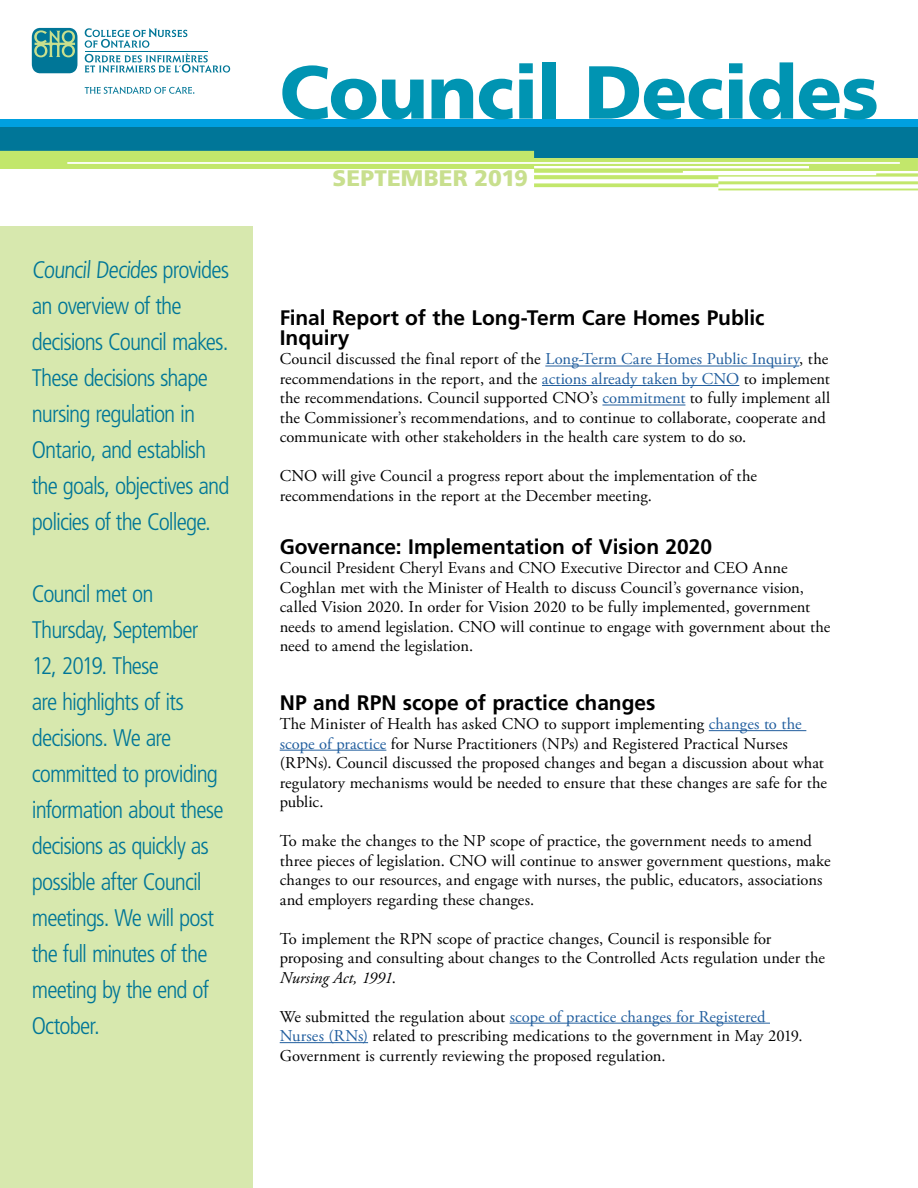
<style>
.page{position:relative;width:918px;height:1188px;background:#fff}
.page>*{position:absolute;margin:0;border:0;box-sizing:border-box;transform-origin:0 0}
.t1{font:900 75px "Frutiger LT Std";letter-spacing:-.01em;color:#0094b2}
.t2{font:300 condensed 24px/36px "Frutiger LT Std";letter-spacing:-.04em;color:#007697}
.t3{font:900 22.5px "Frutiger LT Std";letter-spacing:.005em;color:#c8df8e}
.t4{font:700 21px/19.5px "Frutiger LT Std";letter-spacing:-.005em;color:#000}
.t5{font:16.5px/19.5px "Adobe Garamond Pro";letter-spacing:.005em;color:#000}
.s1{color:#215e9e}
.s2{font-style:italic}
</style>
<div class="page">
<img style="left:31px;top:27px;width:200px;height:67px">
<div style="left:0;top:227px;width:253px;height:961px;background:#d7e8ae"></div>
<div style="left:0;top:119px;width:918px;height:9px;background:#00a0df"></div>
<div style="left:0;top:128px;width:918px;height:30px;background:#007698"></div>
<svg style="left:0;top:151px;width:918px;height:39px"></svg>
<hr style="left:545px;top:366px;width:254px;height:1px;background:#215e9e">
<hr style="left:542px;top:385px;width:197px;height:1px;background:#215e9e">
<hr style="left:602px;top:405px;width:83px;height:1px;background:#215e9e">
<hr style="left:709px;top:730px;width:97px;height:1px;background:#215e9e">
<hr style="left:280px;top:750px;width:106px;height:1px;background:#215e9e">
<hr style="left:510px;top:1023px;width:260px;height:1px;background:#215e9e">
<hr style="left:280px;top:1042px;width:88px;height:1px;background:#215e9e">
<svg style="left:85px;top:54px;width:145px;height:19px"></svg>
<svg style="left:32px;top:28px;width:45px;height:45px;background:#379297"></svg>
<hr style="left:85px;top:51px;width:122px;height:1px;background:#007697">
<svg style="left:85px;top:28px;width:102px;height:20px"></svg>
<svg style="left:85px;top:87px;width:109px;height:7px"></svg>
<p class="t2" style="left:32px;top:252px;width:199px">Council Decides provides an overview of the decisions Council makes.<br>These decisions shape nursing regulation in<br>Ontario, and establish the goals, objectives and policies of the College.</p>
<p class="t2" style="left:32px;top:576px;width:193px">Council met on<br>Thursday, September<br>12, 2019. These<br>are highlights of its decisions. We are committed to providing information about these decisions as quickly as possible after Council meetings. We will post the full minutes of the meeting by the end of<br>October.</p>
<h1 class="t1" style="left:279px;top:47px;width:601px">Council Decides</h1>
<p class="t3" style="left:333px;top:165px;width:197px">SEPTEMBER 2019</p>
<h2 class="t4" style="left:280px;top:308px;width:486px">Final Report of the Long-Term Care Homes Public<br>Inquiry</h2>
<p class="t5" style="left:280px;top:350px;width:552px">Council discussed the final report of the <span class="s1">Long-Term Care Homes Public Inquiry</span>, the recommendations in the report, and the <span class="s1">actions already taken by CNO</span> to implement the recommendations. Council supported CNO’s <span class="s1">commitment</span> to fully implement all the Commissioner’s recommendations, and to continue to collaborate, cooperate and communicate with other stakeholders in the health care system to do so.</p>
<p class="t5" style="left:280px;top:467px;width:479px">CNO will give Council a progress report about the implementation of the recommendations in the report at the December meeting.</p>
<h2 class="t4" style="left:280px;top:537px;width:434px">Governance: Implementation of Vision 2020</h2>
<p class="t5" style="left:280px;top:559px;width:552px">Council President Cheryl Evans and CNO Executive Director and CEO Anne Coghlan met with the Minister of Health to discuss Council’s governance vision, called Vision 2020. In order for Vision 2020 to be fully implemented, government needs to amend legislation. CNO will continue to engage with government about the need to amend the legislation.</p>
<h2 class="t4" style="left:280px;top:693px;width:377px">NP and RPN scope of practice changes</h2>
<p class="t5" style="left:280px;top:715px;width:549px">The Minister of Health has asked CNO to support implementing <span class="s1">changes to the scope of practice</span> for Nurse Practitioners (NPs) and Registered Practical Nurses (RPNs). Council discussed the proposed changes and began a discussion about what regulatory mechanisms would be needed to ensure that these changes are safe for the public.</p>
<p class="t5" style="left:280px;top:832px;width:553px">To make the changes to the NP scope of practice, the government needs to amend three pieces of legislation. CNO will continue to answer government questions, make changes to our resources, and engage with nurses, the public, educators, associations and employers regarding these changes.</p>
<p class="t5" style="left:280px;top:929px;width:547px">To implement the RPN scope of practice changes, Council is responsible for proposing and consulting about changes to the Controlled Acts regulation under the<br><span class="s2">Nursing Act, 1991</span>.</p>
<p class="t5" style="left:280px;top:1007px;width:524px">We submitted the regulation about <span class="s1">scope of practice changes for Registered<br>Nurses (RNs)</span> related to prescribing medications to the government in May 2019.<br>Government is currently reviewing the proposed regulation.</p>
</div>
